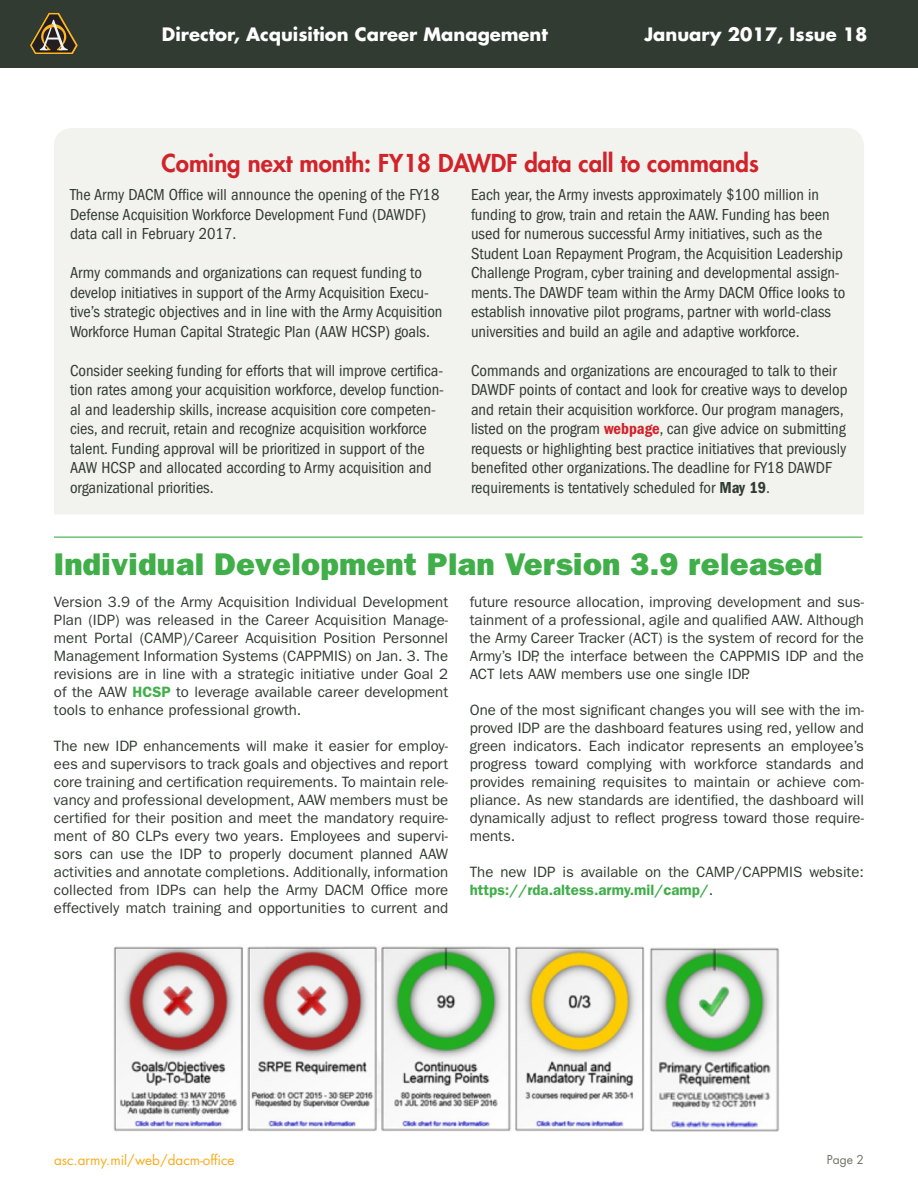
<style>
.page{position:relative;width:918px;height:1188px;background:#fff}
.page>*{position:absolute;margin:0;border:0;box-sizing:border-box;transform-origin:0 0}
.t1{font:31.5px "ITC Franklin Gothic Std Hvy";letter-spacing:.01em;color:#40ae49}
.Text{font:800 24px "Futura";color:#d1232a}
.t2{font:700 18px "Futura Std";color:#fff}
.Text-2{font:condensed 16.5px/19.5px "ITC Franklin Gothic Std";color:#313b31}
.Text-3{font:15px/18px "ITC Franklin Gothic Std";color:#313b31;text-align:justify}
.Text-4{font:13.5px "Futura Std";color:#faab1a}
.Text-5{font:12px "Futura Std";color:#717365}
.s1{font-family:"ITC Franklin Gothic Std Dm Cd";font-stretch:normal;color:#d1232a}
.s2{font-family:"ITC Franklin Gothic Std Dm Cd";font-stretch:normal}
.s3{font-weight:600;color:#40ae49}
</style>
<div class="page">
<div style="left:0;top:0;width:918px;height:68px;background:#313b31"></div>
<div style="left:54px;top:128px;width:810px;height:386px;background:#f2f2ee"></div>
<img style="left:113px;top:946px;width:666px;height:185px">
<hr style="left:54px;top:537px;width:808px;height:1px;background:#40ae49">
<svg style="left:30px;top:13px;width:48px;height:41px"></svg>
<p class="t2" style="left:162px;top:22px;width:388px">Director, Acquisition Career Management</p>
<p class="t2" style="left:644px;top:22px;width:225px">January 2017, Issue 18</p>
<p class="Text" style="left:161px;top:147px;width:599px">Coming next month: FY18 DAWDF data call to commands</p>
<p class="Text-2" style="left:70px;top:185px;width:371px">The Army DACM Office will announce the opening of the FY18<br>Defense Acquisition Workforce Development Fund (DAWDF) data call in February 2017.</p>
<p class="Text-2" style="left:70px;top:263px;width:374px">Army commands and organizations can request funding to develop initiatives in support of the Army Acquisition Execu&shy;tive’s strategic objectives and in line with the Army Acquisition Workforce Human Capital Strategic Plan (AAW HCSP) goals.</p>
<p class="Text-2" style="left:70px;top:361px;width:376px">Consider seeking funding for efforts that will improve certifica&shy;tion rates among your acquisition workforce, develop function&shy;al and leadership skills, increase acquisition core competen&shy;cies, and recruit, retain and recognize acquisition workforce talent. Funding approval will be prioritized in support of the AAW HCSP and allocated according to Army acquisition and organizational priorities.</p>
<p class="Text-2" style="left:471px;top:185px;width:376px">Each year, the Army invests approximately $100 million in funding to grow, train and retain the AAW. Funding has been used for numerous successful Army initiatives, such as the Student Loan Repayment Program, the Acquisition Leadership Challenge Program, cyber training and developmental assign&shy;ments. The DAWDF team within the Army DACM Office looks to establish innovative pilot programs, partner with world-class universities and build an agile and adaptive workforce.</p>
<p class="Text-2" style="left:471px;top:361px;width:378px">Commands and organizations are encouraged to talk to their DAWDF points of contact and look for creative ways to develop and retain their acquisition workforce. Our program managers, listed on the program <span class="s1">webpage</span>, can give advice on submitting requests or highlighting best practice initiatives that previously benefited other organizations. The deadline for FY18 DAWDF requirements is tentatively scheduled for <span class="s2">May 19</span>.</p>
<p class="t1" style="left:54px;top:546px;width:770px">Individual Development Plan Version 3.9 released</p>
<p class="Text-3" style="left:54px;top:593px;width:396px">Version 3.9 of the Army Acquisition Individual Development Plan (IDP) was released in the Career Acquisition Manage&shy;ment Portal (CAMP)/Career Acquisition Position Personnel Management Information Systems (CAPPMIS) on Jan. 3. The revisions are in line with a strategic initiative under Goal 2 of the AAW <span class="s3">HCSP</span> to leverage available career development tools to enhance professional growth.</p>
<p class="Text-3" style="left:54px;top:737px;width:396px">The new IDP enhancements will make it easier for employ&shy;ees and supervisors to track goals and objectives and report core training and certification requirements. To maintain rele&shy;vancy and professional development, AAW members must be certified for their position and meet the mandatory require&shy;ment of 80 CLPs every two years. Employees and supervi&shy;sors can use the IDP to properly document planned AAW activities and annotate completions. Additionally, information collected from IDPs can help the Army DACM Office more effectively match training and opportunities to current and</p>
<p class="Text-3" style="left:470px;top:593px;width:396px">future resource allocation, improving development and sus&shy;tainment of a professional, agile and qualified AAW. Although the Army Career Tracker (ACT) is the system of record for the Army’s IDP, the interface between the CAPPMIS IDP and the ACT lets AAW members use one single IDP.</p>
<p class="Text-3" style="left:470px;top:701px;width:396px">One of the most significant changes you will see with the im&shy;proved IDP are the dashboard features using red, yellow and green indicators. Each indicator represents an employee’s progress toward complying with workforce standards and provides remaining requisites to maintain or achieve com&shy;pliance. As new standards are identified, the dashboard will dynamically adjust to reflect progress toward those require&shy;ments.</p>
<p class="Text-3" style="left:470px;top:863px;width:396px">The new IDP is available on the CAMP/CAPPMIS website: <span class="s3">https://rda.altess.army.mil/camp/</span>.</p>
<p class="Text-4" style="left:54px;top:1152px;width:182px">asc.army.mil/web/dacm-office</p>
<p class="Text-5" style="left:827px;top:1152px;width:39px">Page 2</p>
</div>
